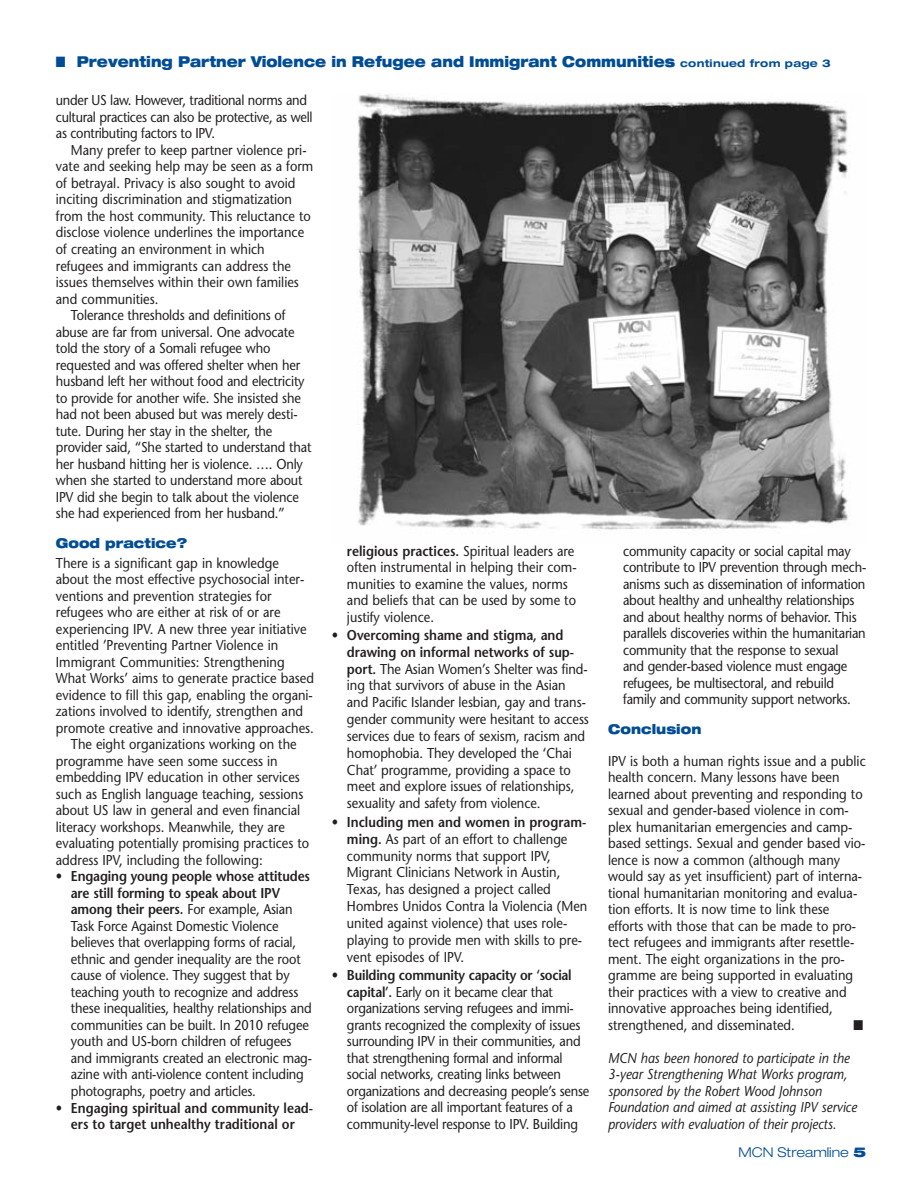
<style>
.page{position:relative;width:921px;height:1192px;background:#fff}
.page>*{position:absolute;margin:0;border:0;box-sizing:border-box;transform-origin:0 0}
.t1{font:900 expanded 15px "Helvetica Neue";color:#014d95;scale:.85 1}
.t2{font:14.25px/16.5px "Stone Sans";color:#231f20;scale:.9 1}
.t3{font:italic 14.25px/16.5px "Stone Sans";color:#231f20;scale:.9 1}
.t4{font:14.25px/16.5px "Stone Sans";letter-spacing:-.025em;color:#231f20;scale:.9 1}
.t5{font:600 14.25px/16.5px "Stone Sans";color:#231f20;text-align:center;scale:.9 1}
.t6{font:14.25px "Zapf Dingbats ITC";color:#231f20;scale:.9 1}
.t7{font:900 expanded 13.5px "Helvetica Neue";color:#014d95;scale:.9 1}
.t8{font:300 expanded 13.5px "Helvetica Neue";color:#014d95}
.s1{font-weight:700;font-size:10.5px}
.s2{font-weight:600}
.s3{font-weight:900}
</style>
<div class="page">
<img style="left:357px;top:93px;width:491px;height:437px">
<p class="t1" style="left:56px;top:52px;width:913px">■ Preventing Partner Violence in Refugee and Immigrant Communities <span class="s1">continued from page 3</span></p>
<p class="t4" style="left:56px;top:92px;width:287px">under US law. However, traditional norms and cultural practices can also be protective, as well as contributing factors to IPV.</p>
<p class="t2" style="left:71px;top:142px;width:263px">Many prefer to keep partner violence pri-</p>
<p class="t2" style="left:56px;top:158px;width:287px">vate and seeking help may be seen as a form</p>
<p class="t2" style="left:56px;top:175px;width:268px">of betrayal. Privacy is also sought to avoid</p>
<p class="t2" style="left:56px;top:191px;width:264px">inciting discrimination and stigmatization</p>
<p class="t2" style="left:56px;top:208px;width:285px">from the host community. This reluctance to</p>
<p class="t2" style="left:56px;top:224px;width:277px">disclose violence underlines the importance</p>
<p class="t2" style="left:56px;top:241px;width:233px">of creating an environment in which</p>
<p class="t2" style="left:56px;top:257px;width:263px">refugees and immigrants can address the</p>
<p class="t2" style="left:56px;top:274px;width:271px">issues themselves within their own families</p>
<p class="t2" style="left:56px;top:290px;width:115px">and communities.</p>
<p class="t2" style="left:71px;top:307px;width:240px">Tolerance thresholds and definitions of</p>
<p class="t2" style="left:56px;top:323px;width:267px">abuse are far from universal. One advocate</p>
<p class="t2" style="left:56px;top:340px;width:240px">told the story of a Somali refugee who</p>
<p class="t2" style="left:56px;top:356px;width:273px">requested and was offered shelter when her</p>
<p class="t2" style="left:56px;top:373px;width:278px">husband left her without food and electricity</p>
<p class="t2" style="left:56px;top:389px;width:274px">to provide for another wife. She insisted she</p>
<p class="t2" style="left:56px;top:406px;width:270px">had not been abused but was merely desti-</p>
<p class="t2" style="left:56px;top:422px;width:242px">tute. During her stay in the shelter, the</p>
<p class="t2" style="left:56px;top:439px;width:285px">provider said, “She started to understand that</p>
<p class="t2" style="left:56px;top:455px;width:276px">her husband hitting her is violence. …. Only</p>
<p class="t2" style="left:56px;top:472px;width:275px">when she started to understand more about</p>
<p class="t2" style="left:56px;top:488px;width:272px">IPV did she begin to talk about the violence</p>
<p class="t2" style="left:56px;top:505px;width:256px">she had experienced from her husband.”</p>
<p class="t7" style="left:56px;top:534px;width:147px">Good practice?</p>
<p class="t2" style="left:56px;top:554px;width:249px">There is a significant gap in knowledge</p>
<p class="t2" style="left:56px;top:571px;width:277px">about the most effective psychosocial inter-</p>
<p class="t2" style="left:56px;top:587px;width:241px">ventions and prevention strategies for</p>
<p class="t2" style="left:56px;top:604px;width:251px">refugees who are either at risk of or are</p>
<p class="t2" style="left:56px;top:620px;width:280px">experiencing IPV. A new three year initiative</p>
<p class="t2" style="left:56px;top:637px;width:248px">entitled ’Preventing Partner Violence in</p>
<p class="t2" style="left:56px;top:653px;width:256px">Immigrant Communities: Strengthening</p>
<p class="t2" style="left:56px;top:670px;width:288px">What Works’ aims to generate practice based</p>
<p class="t2" style="left:56px;top:686px;width:287px">evidence to fill this gap, enabling the organi-</p>
<p class="t2" style="left:56px;top:703px;width:276px">zations involved to identify, strengthen and</p>
<p class="t2" style="left:56px;top:719px;width:288px">promote creative and innovative approaches.</p>
<p class="t2" style="left:71px;top:736px;width:252px">The eight organizations working on the</p>
<p class="t2" style="left:56px;top:752px;width:248px">programme have seen some success in</p>
<p class="t2" style="left:56px;top:769px;width:273px">embedding IPV education in other services</p>
<p class="t2" style="left:56px;top:785px;width:276px">such as English language teaching, sessions</p>
<p class="t2" style="left:56px;top:802px;width:273px">about US law in general and even financial</p>
<p class="t2" style="left:56px;top:818px;width:256px">literacy workshops. Meanwhile, they are</p>
<p class="t2" style="left:56px;top:835px;width:283px">evaluating potentially promising practices to</p>
<p class="t2" style="left:56px;top:851px;width:231px">address IPV, including the following:</p>
<p class="t2" style="left:71px;top:868px;width:269px;text-indent:-15px"><span class="s2">• Engaging young people whose attitudes are still forming to speak about IPV among their peers.</span> For example, Asian Task Force Against Domestic Violence believes that overlapping forms of racial, ethnic and gender inequality are the root cause of violence. They suggest that by teaching youth to recognize and address these inequalities, healthy relationships and communities can be built. In 2010 refugee youth and US-born children of refugees and immigrants created an electronic mag&shy;azine with anti-violence content including photographs, poetry and articles.</p>
<p class="t5" style="left:56px;top:1099px;width:287px">• Engaging spiritual and community lead&shy;ers to target unhealthy traditional or</p>
<p class="t2" style="left:347px;top:542px;width:257px"><span class="s2">religious practices.</span> Spiritual leaders are often instrumental in helping their com&shy;munities to examine the values, norms and beliefs that can be used by some to justify violence.</p>
<p class="t2" style="left:347px;top:626px;width:270px;text-indent:-15px"><span class="s2">• Overcoming shame and stigma, and drawing on informal networks of sup&shy;port.</span> The Asian Women’s Shelter was find&shy;ing that survivors of abuse in the Asian and Pacific Islander lesbian, gay and trans&shy;gender community were hesitant to access services due to fears of sexism, racism and homophobia. They developed the ‘Chai Chat’ programme, providing a space to meet and explore issues of relationships, sexuality and safety from violence.</p>
<p class="t2" style="left:347px;top:813px;width:269px;line-height:17px;text-indent:-15px"><span class="s2">• Including men and women in program&shy;ming.</span> As part of an effort to challenge community norms that support IPV, Migrant Clinicians Network in Austin, Texas, has designed a project called Hombres Unidos Contra la Violencia (Men united against violence) that uses role&shy;playing to provide men with skills to pre&shy;vent episodes of IPV.</p>
<p class="t2" style="left:347px;top:966px;width:271px;text-indent:-15px"><span class="s2">• Building community capacity or ‘social capital’.</span> Early on it became clear that organizations serving refugees and immi&shy;grants recognized the complexity of issues surrounding IPV in their communities, and that strengthening formal and informal social networks, creating links between organizations and decreasing people’s sense of isolation are all important features of a community-level response to IPV. Building</p>
<p class="t2" style="left:623px;top:542px;width:272px">community capacity or social capital may contribute to IPV prevention through mech&shy;anisms such as dissemination of information about healthy and unhealthy relationships and about healthy norms of behavior. This parallels discoveries within the humanitarian community that the response to sexual<br>and gender-based violence must engage refugees, be multisectoral, and rebuild family and community support networks.</p>
<p class="t7" style="left:608px;top:720px;width:105px">Conclusion</p>
<p class="t2" style="left:608px;top:752px;width:288px">IPV is both a human rights issue and a public health concern. Many lessons have been learned about preventing and responding to sexual and gender-based violence in com&shy;plex humanitarian emergencies and camp&shy;based settings. Sexual and gender based vio&shy;lence is now a common (although many would say as yet insufficient) part of interna&shy;tional humanitarian monitoring and evalua&shy;tion efforts. It is now time to link these efforts with those that can be made to pro&shy;tect refugees and immigrants after resettle&shy;ment. The eight organizations in the pro&shy;gramme are being supported in evaluating their practices with a view to creative and innovative approaches being identified, strengthened, and disseminated.</p>
<p class="t6" style="left:853px;top:1018px;width:12px">■</p>
<p class="t3" style="left:608px;top:1049px;width:278px">MCN has been honored to participate in the 3-year Strengthening What Works program, sponsored by the Robert Wood Johnson Foundation and aimed at assisting IPV service providers with evaluation of their projects.</p>
<p class="t8" style="left:738px;top:1143px;width:129px">MCN Streamline <span class="s3">5</span></p>
</div>
